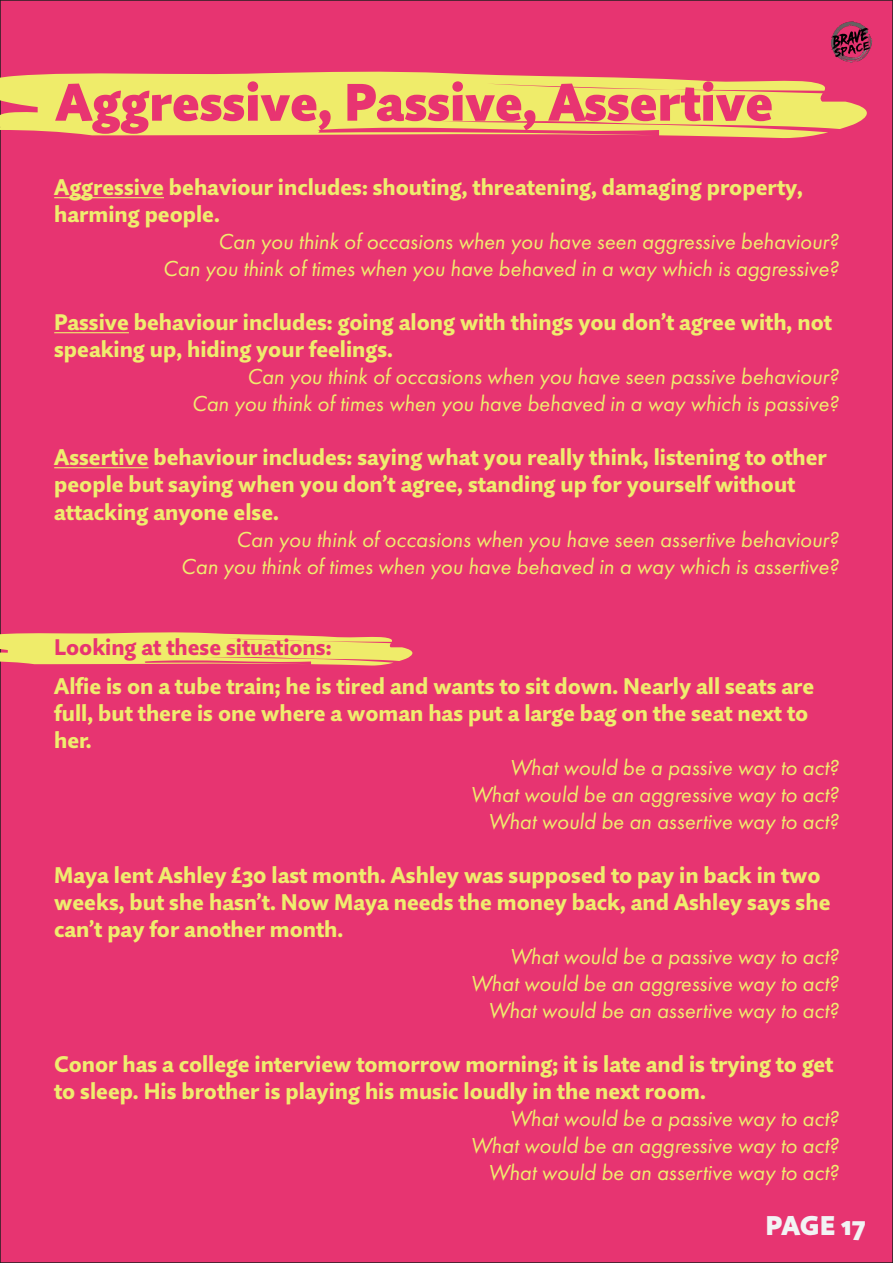
<style>
.page{position:relative;width:893px;height:1263px;background:#e73471}
.page>*{position:absolute;margin:0;border:0;box-sizing:border-box;transform-origin:0 0}
.t1{font:900 52.5px "Quire Sans Pro";color:#e83471}
.t2{font:900 27px "Quire Sans Pro";letter-spacing:-.005em;color:#f2f3f4}
.t3{font:800 22.5px/27px "Quire Sans Pro";color:#efed6e}
.t4{font:italic 22.5px/27px "Futura PT";color:#efed6e;text-align:right}
.t5{font:800 22.5px "Quire Sans Pro";color:#e83471}
</style>
<div class="page">
<img style="left:831px;top:21px;width:42px;height:42px">
<svg style="left:0;top:71px;width:867px;height:67px;fill:#efec6a"></svg>
<svg style="left:0;top:632px;width:413px;height:33px;background:#edcc6b"></svg>
<hr style="left:54px;top:197px;width:110px;height:1px;background:#efed6e">
<hr style="left:54px;top:332px;width:75px;height:1px;background:#efed6e">
<hr style="left:54px;top:467px;width:95px;height:1px;background:#efed6e">
<h1 class="t1" style="left:56px;top:68px;width:719px">Aggressive, Passive, Assertive</h1>
<p class="t3" style="left:54px;top:174px;width:750px">Aggressive behaviour includes: shouting, threatening, damaging property, harming people.</p>
<p class="t4" style="left:163px;top:228px;width:677px">Can you think of occasions when you have seen aggressive behaviour?<br>Can you think of times when you have behaved in a way which is aggressive?</p>
<p class="t3" style="left:54px;top:309px;width:779px">Passive behaviour includes: going along with things you don’t agree with, not speaking up, hiding your feelings.</p>
<p class="t4" style="left:192px;top:363px;width:648px">Can you think of occasions when you have seen passive behaviour?<br>Can you think of times when you have behaved in a way which is passive?</p>
<p class="t3" style="left:54px;top:444px;width:774px">Assertive behaviour includes: saying what you really think, listening to other people but saying when you don’t agree, standing up for yourself without attacking anyone else.</p>
<p class="t4" style="left:181px;top:525px;width:659px">Can you think of occasions when you have seen assertive behaviour?<br>Can you think of times when you have behaved in a way which is assertive?</p>
<p class="t5" style="left:54px;top:632px;width:279px">Looking at these situations:</p>
<p class="t3" style="left:54px;top:672px;width:761px">Alfie is on a tube train; he is tired and wants to sit down. Nearly all seats are full, but there is one where a woman has put a large bag on the seat next to her.</p>
<p class="t4" style="left:470px;top:754px;width:370px">What would be a passive way to act?<br>What would be an aggressive way to act?<br>What would be an assertive way to act?</p>
<p class="t3" style="left:54px;top:861px;width:778px">Maya lent Ashley £30 last month. Ashley was supposed to pay in back in two weeks, but she hasn’t. Now Maya needs the money back, and Ashley says she can’t pay for another month.</p>
<p class="t4" style="left:470px;top:943px;width:370px">What would be a passive way to act?<br>What would be an aggressive way to act?<br>What would be an assertive way to act?</p>
<p class="t3" style="left:54px;top:1050px;width:781px">Conor has a college interview tomorrow morning; it is late and is trying to get to sleep. His brother is playing his music loudly in the next room.</p>
<p class="t4" style="left:470px;top:1105px;width:370px">What would be a passive way to act?<br>What would be an aggressive way to act?<br>What would be an assertive way to act?</p>
<p class="t2" style="left:766px;top:1208px;width:101px">PAGE 17</p>
</div>
